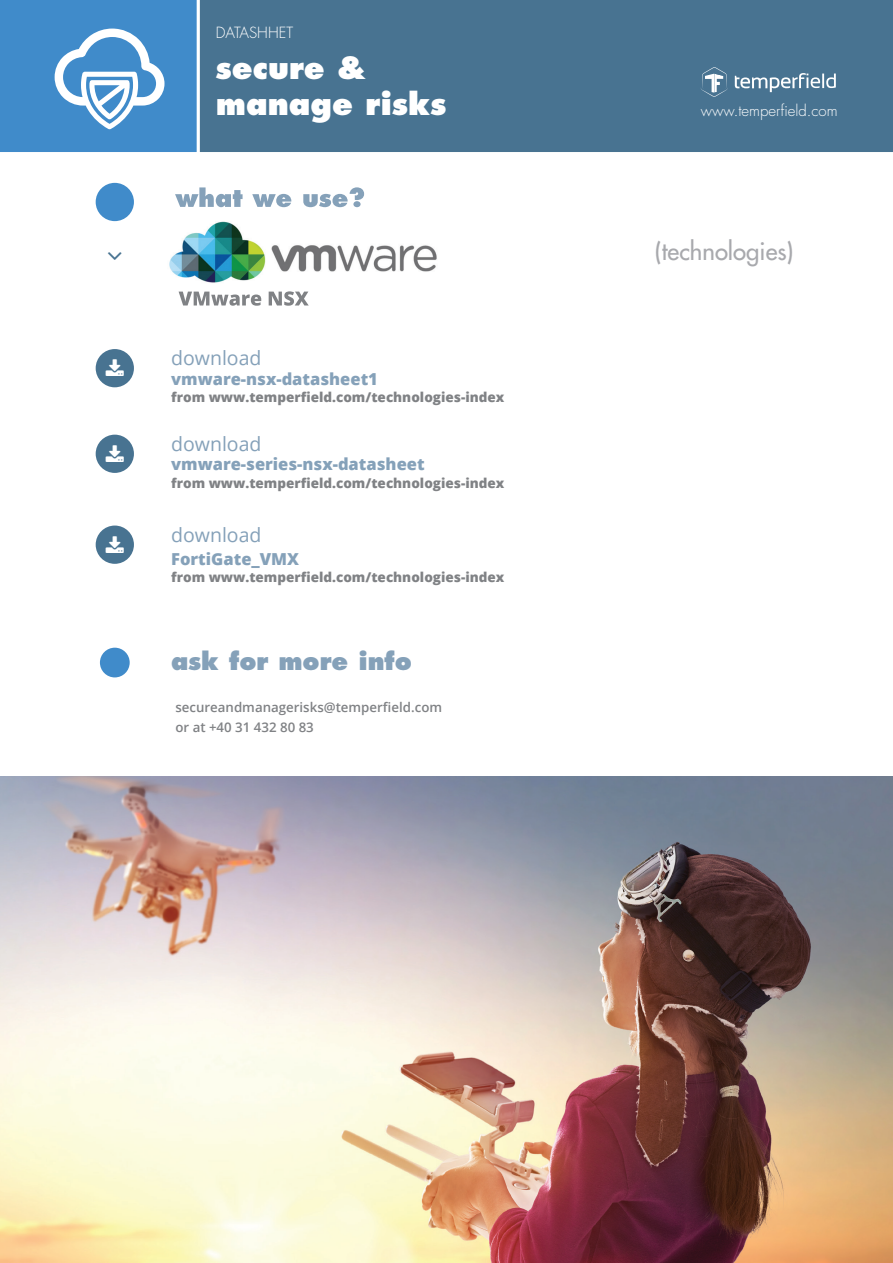
<style>
.page{position:relative;width:893px;height:1263px;background:#fff}
.page>*{position:absolute;margin:0;border:0;box-sizing:border-box;transform-origin:0 0}
.t1{font:800 30px/36px "Futura Std";color:#fff}
.t2{font:500 24px "Futura Std";color:#a8a9ad}
.t3{font:800 24px "Futura Std";color:#85a1b9}
.t4{font:19.5px "Open Sans";color:#85a1b9}
.t5{font:800 16.5px "Open Sans";color:#85a1b9}
.t6{font:300 15px "Futura Std";color:#fff}
.t7{font:800 13.5px "Open Sans";color:#808285}
.t8{font:600 13.35px/19.6px "Open Sans";color:#808285}
</style>
<div class="page">
<div style="left:200px;top:0;width:693px;height:152px;background:#487391"></div>
<svg style="left:0;top:0;width:197px;height:152px;background:#5698d0"></svg>
<svg style="left:735px;top:73px;width:101px;height:19px"></svg>
<svg style="left:701px;top:67px;width:27px;height:30px"></svg>
<div style="left:96px;top:183px;width:38px;height:38px;background:#408bca;border-radius:50%"></div>
<div style="left:96px;top:349px;width:38px;height:38px;background:#487391;border-radius:50%"></div>
<div style="left:96px;top:435px;width:38px;height:38px;background:#487391;border-radius:50%"></div>
<div style="left:96px;top:525px;width:38px;height:39px;background:#487391;border-radius:50%"></div>
<div style="left:100px;top:648px;width:30px;height:29px;background:#408bca;border-radius:50%"></div>
<img style="left:0;top:777px;width:893px;height:486px">
<img style="left:169px;top:193px;width:268px;height:100px">
<img style="left:175px;top:188px;width:189px;height:19px">
<img style="left:179px;top:291px;width:130px;height:15px">
<p class="t6" style="left:216px;top:24px;width:79px">DATASHHET</p>
<h1 class="t1" style="left:216px;top:50px;width:232px">secure &amp; manage risks</h1>
<h3 class="t4" style="left:171px;top:345px;width:92px">download</h3>
<p class="t5" style="left:171px;top:366px;width:208px">vmware-nsx-datasheet1</p>
<p class="t7" style="left:171px;top:387px;width:335px">from www.temperfield.com/technologies-index</p>
<h3 class="t4" style="left:171px;top:430px;width:92px">download</h3>
<p class="t5" style="left:171px;top:452px;width:255px">vmware-series-nsx-datasheet</p>
<p class="t7" style="left:171px;top:473px;width:335px">from www.temperfield.com/technologies-index</p>
<h3 class="t4" style="left:171px;top:521px;width:92px">download</h3>
<p class="t5" style="left:171px;top:546px;width:129px">FortiGate_VMX</p>
<p class="t7" style="left:171px;top:567px;width:335px">from www.temperfield.com/technologies-index</p>
<h2 class="t3" style="left:171px;top:646px;width:242px">ask for more info</h2>
<p class="t8" style="left:175px;top:697px;width:268px">secureandmanagerisks@temperfield.com or at +40 31 432 80 83</p>
<p class="t6" style="left:701px;top:101px;width:138px">www.temperfield.com</p>
<h2 class="t2" style="left:655px;top:236px;width:140px">(technologies)</h2>
</div>
